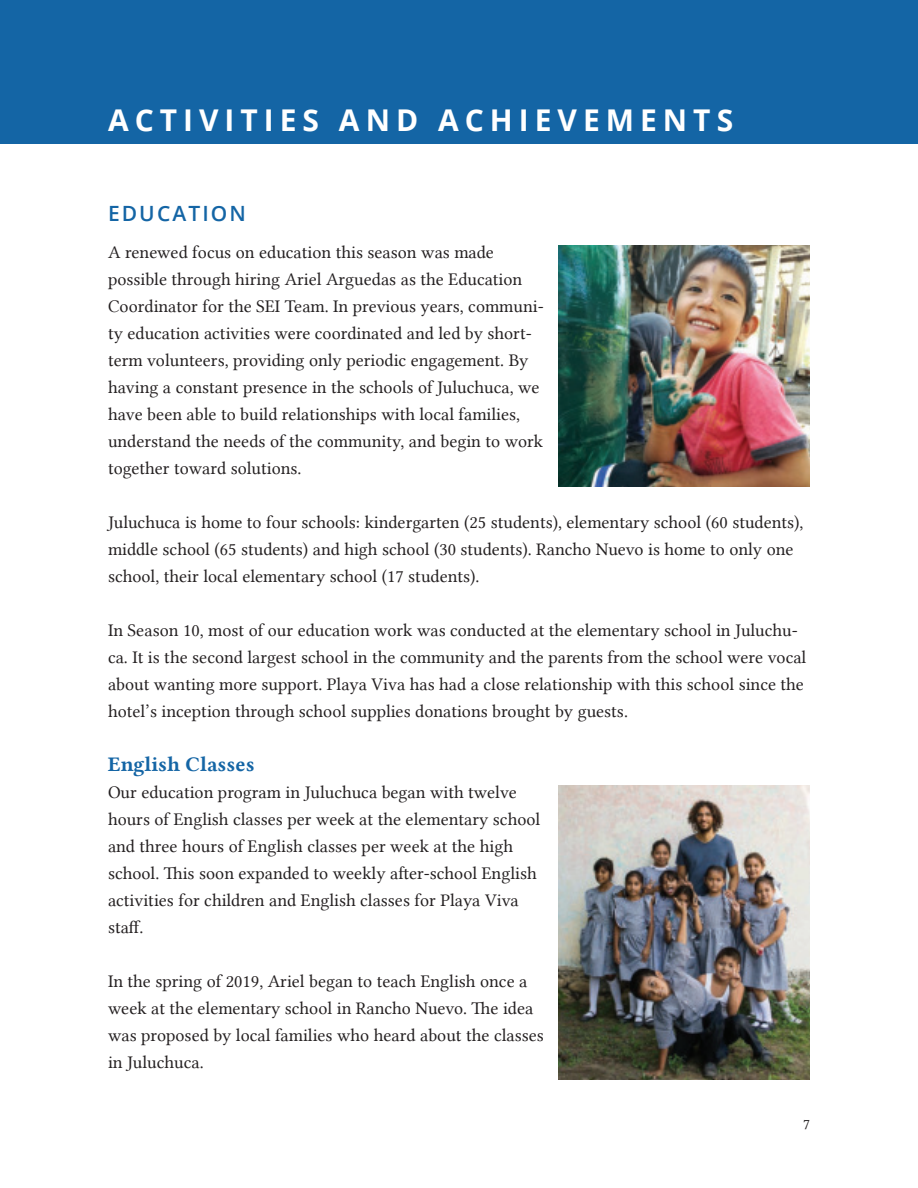
<style>
.page{position:relative;width:918px;height:1188px;background:#fff}
.page>*{position:absolute;margin:0;border:0;box-sizing:border-box;transform-origin:0 0}
.t1{font:700 30px "Open Sans";letter-spacing:.2em;color:#fff}
.t2{font:21px "Lin Libertine B";color:#1465a5}
.t3{font:600 21px "Open Sans";letter-spacing:.1em;color:#1465a5}
.t4{font:18px/27px "Lin Libertine";color:#231f20}
.t5{font:15px "Lin Libertine";color:#231f20}
</style>
<div class="page">
<div style="left:0;top:0;width:918px;height:144px;background:#1465a5"></div>
<img style="left:558px;top:245px;width:252px;height:242px">
<img style="left:558px;top:785px;width:252px;height:295px">
<h1 class="t1" style="left:108px;top:108px;width:627px">ACTIVITIES AND ACHIEVEMENTS</h1>
<p class="t3" style="left:108px;top:201px;width:139px">EDUCATION</p>
<p class="t4" style="left:108px;top:239px;width:437px">A renewed focus on education this season was made possible through hiring Ariel Arguedas as the Education Coordinator for the SEI Team. In previous years, communi&shy;ty education activities were coordinated and led by short&shy;term volunteers, providing only periodic engagement. By having a constant presence in the schools of Juluchuca, we have been able to build relationships with local families, understand the needs of the community, and begin to work together toward solutions.</p>
<p class="t4" style="left:108px;top:509px;width:697px">Juluchuca is home to four schools: kindergarten (25 students), elementary school (60 students), middle school (65 students) and high school (30 students). Rancho Nuevo is home to only one school, their local elementary school (17 students).</p>
<p class="t4" style="left:108px;top:617px;width:700px">In Season 10, most of our education work was conducted at the elementary school in Juluchu&shy;ca. It is the second largest school in the community and the parents from the school were vocal about wanting more support. Playa Viva has had a close relationship with this school since the hotel’s inception through school supplies donations brought by guests.</p>
<p class="t2" style="left:108px;top:757px;width:148px">English Classes</p>
<p class="t4" style="left:108px;top:779px;width:434px">Our education program in Juluchuca began with twelve hours of English classes per week at the elementary school and three hours of English classes per week at the high school. This soon expanded to weekly after-school English activities for children and English classes for Playa Viva staff.</p>
<p class="t4" style="left:108px;top:968px;width:437px">In the spring of 2019, Ariel began to teach English once a week at the elementary school in Rancho Nuevo. The idea was proposed by local families who heard about the classes in Juluchuca.</p>
<p class="t5" style="left:803px;top:1116px;width:8px">7</p>
</div>
